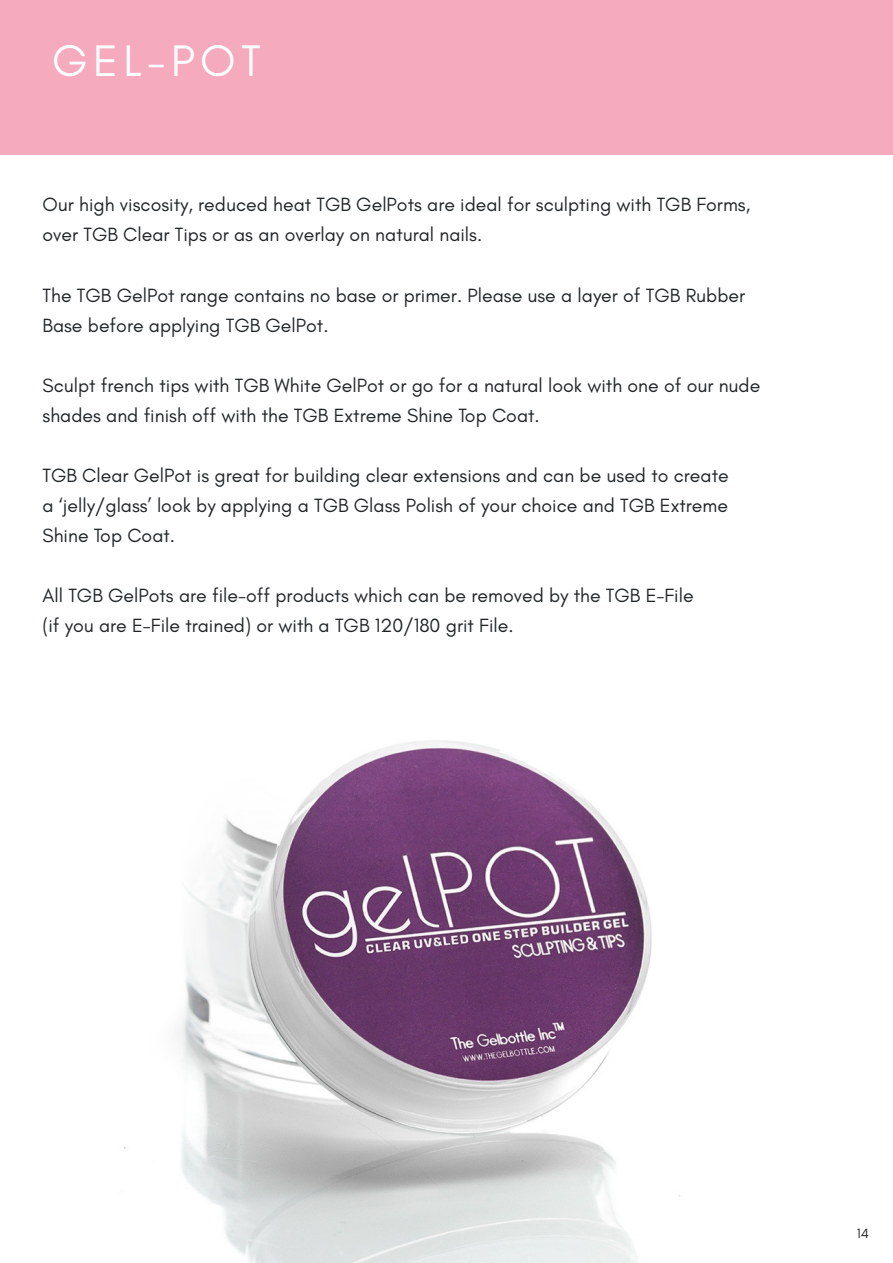
<style>
.page{position:relative;width:893px;height:1263px;background:#fff}
.page>*{position:absolute;margin:0;border:0;box-sizing:border-box;transform-origin:0 0}
.t1{font:45px "Glacial Indifference";letter-spacing:.12em;color:#fff}
.t2{font:19.5px "Glacial Indifference";color:#212527}
.t3{font:13.5px "Glacial Indifference";color:#231f20}
</style>
<div class="page">
<div style="left:0;top:0;width:893px;height:154px;background:#f6aabe"></div>
<img style="left:124px;top:740px;width:556px;height:523px">
<p class="t1" style="left:52px;top:36px;width:210px">GEL-POT</p>
<p class="t2" style="left:43px;top:194px;width:709px">Our high viscosity, reduced heat TGB GelPots are ideal for sculpting with TGB Forms,</p>
<p class="t2" style="left:43px;top:224px;width:441px">over TGB Clear Tips or as an overlay on natural nails.</p>
<p class="t2" style="left:43px;top:284px;width:704px">The TGB GelPot range contains no base or primer. Please use a layer of TGB Rubber</p>
<p class="t2" style="left:43px;top:314px;width:288px">Base before applying TGB GelPot.</p>
<p class="t2" style="left:43px;top:374px;width:719px">Sculpt french tips with TGB White GelPot or go for a natural look with one of our nude</p>
<p class="t2" style="left:43px;top:404px;width:499px">shades and finish off with the TGB Extreme Shine Top Coat.</p>
<p class="t2" style="left:43px;top:464px;width:688px">TGB Clear GelPot is great for building clear extensions and can be used to create</p>
<p class="t2" style="left:43px;top:494px;width:687px">a ‘jelly/glass’ look by applying a TGB Glass Polish of your choice and TGB Extreme</p>
<p class="t2" style="left:43px;top:524px;width:134px">Shine Top Coat.</p>
<p class="t2" style="left:43px;top:584px;width:653px">All TGB GelPots are file-off products which can be removed by the TGB E-File</p>
<p class="t2" style="left:43px;top:614px;width:473px">(if you are E-File trained) or with a TGB 120/180 grit File.</p>
<p class="t3" style="left:857px;top:1226px;width:14px">14</p>
</div>
